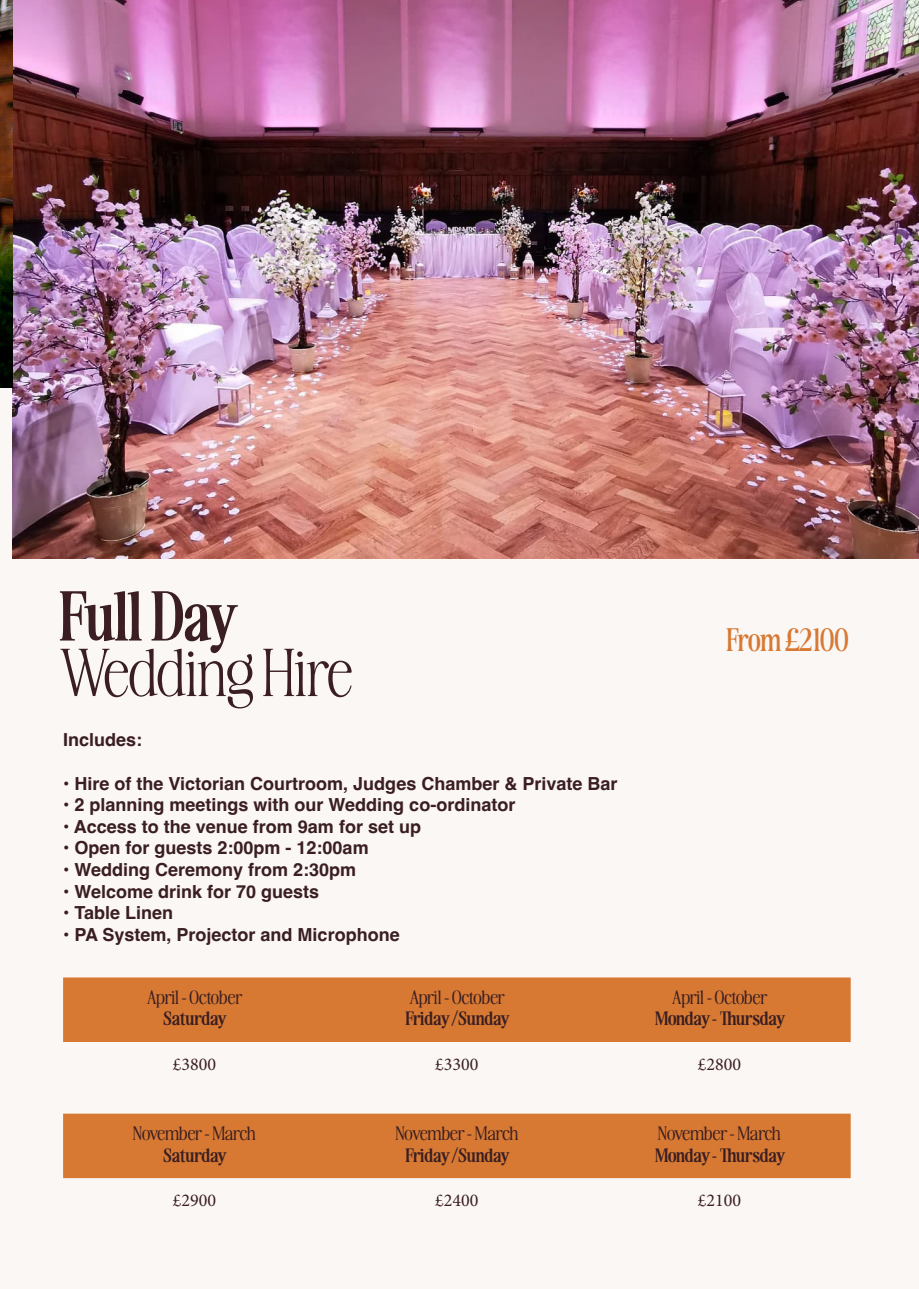
<style>
.page{position:relative;width:919px;height:1289px;background:#fff}
.page>*{position:absolute;margin:0;border:0;box-sizing:border-box;transform-origin:0 0}
.t1{font:58.5px "Awesome Serif Bold Extra Tall";color:#3a1e21}
.t2{font:700 18px "Helvetica";color:#3a1e21}
.t3{font:18px "Minion Pro";color:#3a1e21}
.t4{font:18px "Awesome Serif";color:#3a1e21}
</style>
<div class="page">
<div style="left:0;top:0;width:918px;height:1288px;background:#fbf7f5"></div>
<div style="left:63px;top:977px;width:787px;height:64px;background:#d77933"></div>
<div style="left:63px;top:1113px;width:787px;height:65px;background:#d77933"></div>
<img style="left:13px;top:0;width:905px;height:558px">
<img style="left:0;top:0;width:13px;height:387px">
<div style="left:147px;top:990px;width:95px;height:38px;background:#d77933"></div>
<div style="left:405px;top:990px;width:105px;height:38px;background:#d77933"></div>
<div style="left:655px;top:990px;width:130px;height:38px;background:#d77933"></div>
<div style="left:133px;top:1126px;width:123px;height:14px;background:#d77933"></div>
<svg style="left:164px;top:1147px;width:63px;height:17px"></svg>
<div style="left:395px;top:1126px;width:123px;height:14px;background:#d77933"></div>
<div style="left:405px;top:1146px;width:105px;height:18px;background:#d77933"></div>
<div style="left:658px;top:1126px;width:122px;height:14px;background:#d77933"></div>
<div style="left:655px;top:1147px;width:130px;height:17px;background:#d77933"></div>
<p class="t1" style="left:85px;top:576px;width:58px">◆●●</p>
<p class="t2" style="left:63px;top:729px;width:81px">Includes:</p>
<p class="t2" style="left:63px;top:772px;width:556px">• Hire of the Victorian Courtroom, Judges Chamber &amp; Private Bar</p>
<p class="t2" style="left:63px;top:793px;width:453px">• 2 planning meetings with our Wedding co-ordinator</p>
<p class="t2" style="left:63px;top:815px;width:359px">• Access to the venue from 9am for set up</p>
<p class="t2" style="left:63px;top:837px;width:307px">• Open for guests 2:00pm - 12:00am</p>
<p class="t2" style="left:63px;top:858px;width:295px">• Wedding Ceremony from 2:30pm</p>
<p class="t2" style="left:63px;top:880px;width:258px">• Welcome drink for 70 guests</p>
<p class="t2" style="left:63px;top:901px;width:111px">• Table Linen</p>
<p class="t2" style="left:63px;top:923px;width:338px">• PA System, Projector and Microphone</p>
<p class="t4" style="left:175px;top:986px;width:45px">● ▼□</p>
<p class="t4" style="left:437px;top:986px;width:45px">● ▼□</p>
<p class="t4" style="left:700px;top:986px;width:45px">● ▼□</p>
<p class="t3" style="left:173px;top:1051px;width:45px">£3800</p>
<p class="t3" style="left:435px;top:1051px;width:45px">£3300</p>
<p class="t3" style="left:697px;top:1051px;width:45px">£2800</p>
<p class="t3" style="left:173px;top:1188px;width:45px">£2900</p>
<p class="t3" style="left:435px;top:1188px;width:45px">£2400</p>
<p class="t3" style="left:697px;top:1188px;width:45px">£2100</p>
</div>
